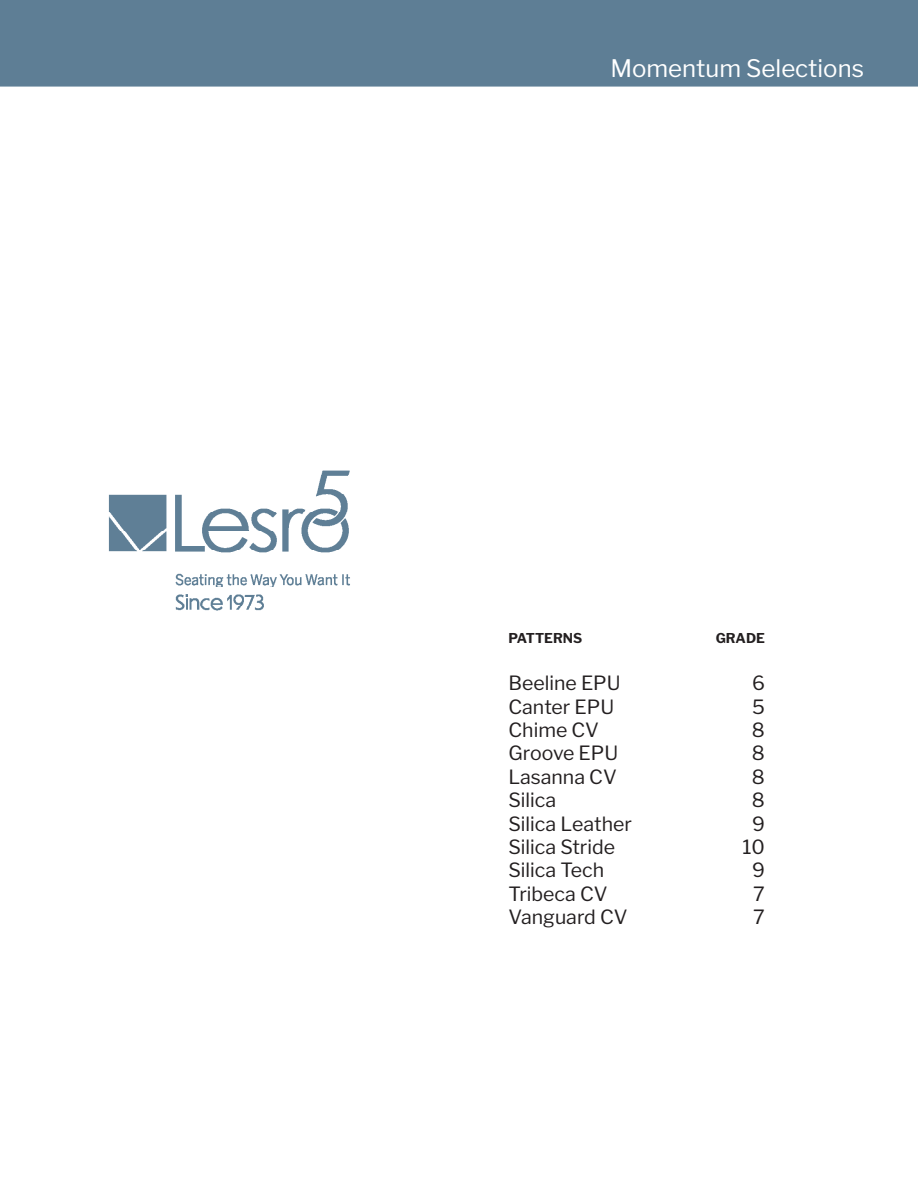
<style>
.page{position:relative;width:918px;height:1188px;background:#fff}
.page>*{position:absolute;margin:0;border:0;box-sizing:border-box;transform-origin:0 0}
.t1{font:24px "Libre Franklin";color:#fff}
.t2{font:19.5px "Libre Franklin";color:#231f20}
.t3{font:700 13.5px "Libre Franklin";color:#231f20}
</style>
<div class="page">
<hr style="left:0;top:85px;width:918px;height:2px;background:#5e7e95">
<div style="left:0;top:0;width:918px;height:85px;background:#5e7e95"></div>
<img style="left:108px;top:470px;width:242px;height:141px">
<p class="t1" style="left:610px;top:54px;width:255px">Momentum Selections</p>
<p class="t3" style="left:508px;top:630px;width:75px">PATTERNS</p>
<p class="t3" style="left:716px;top:630px;width:51px">GRADE</p>
<p class="t2" style="left:508px;top:671px;width:114px">Beeline EPU</p>
<p class="t2" style="left:752px;top:671px;width:14px">6</p>
<p class="t2" style="left:508px;top:695px;width:107px">Canter EPU</p>
<p class="t2" style="left:752px;top:695px;width:14px">5</p>
<p class="t2" style="left:508px;top:718px;width:92px">Chime CV</p>
<p class="t2" style="left:752px;top:718px;width:15px">8</p>
<p class="t2" style="left:508px;top:742px;width:111px">Groove EPU</p>
<p class="t2" style="left:752px;top:742px;width:15px">8</p>
<p class="t2" style="left:508px;top:765px;width:110px">Lasanna CV</p>
<p class="t2" style="left:752px;top:765px;width:15px">8</p>
<p class="t2" style="left:508px;top:788px;width:49px">Silica</p>
<p class="t2" style="left:752px;top:788px;width:15px">8</p>
<p class="t2" style="left:508px;top:812px;width:125px">Silica Leather</p>
<p class="t2" style="left:752px;top:812px;width:14px">9</p>
<p class="t2" style="left:508px;top:835px;width:108px">Silica Stride</p>
<p class="t2" style="left:743px;top:835px;width:24px">10</p>
<p class="t2" style="left:508px;top:859px;width:97px">Silica Tech</p>
<p class="t2" style="left:752px;top:859px;width:14px">9</p>
<p class="t2" style="left:508px;top:882px;width:101px">Tribeca CV</p>
<p class="t2" style="left:753px;top:882px;width:13px">7</p>
<p class="t2" style="left:508px;top:905px;width:121px">Vanguard CV</p>
<p class="t2" style="left:753px;top:905px;width:13px">7</p>
</div>
